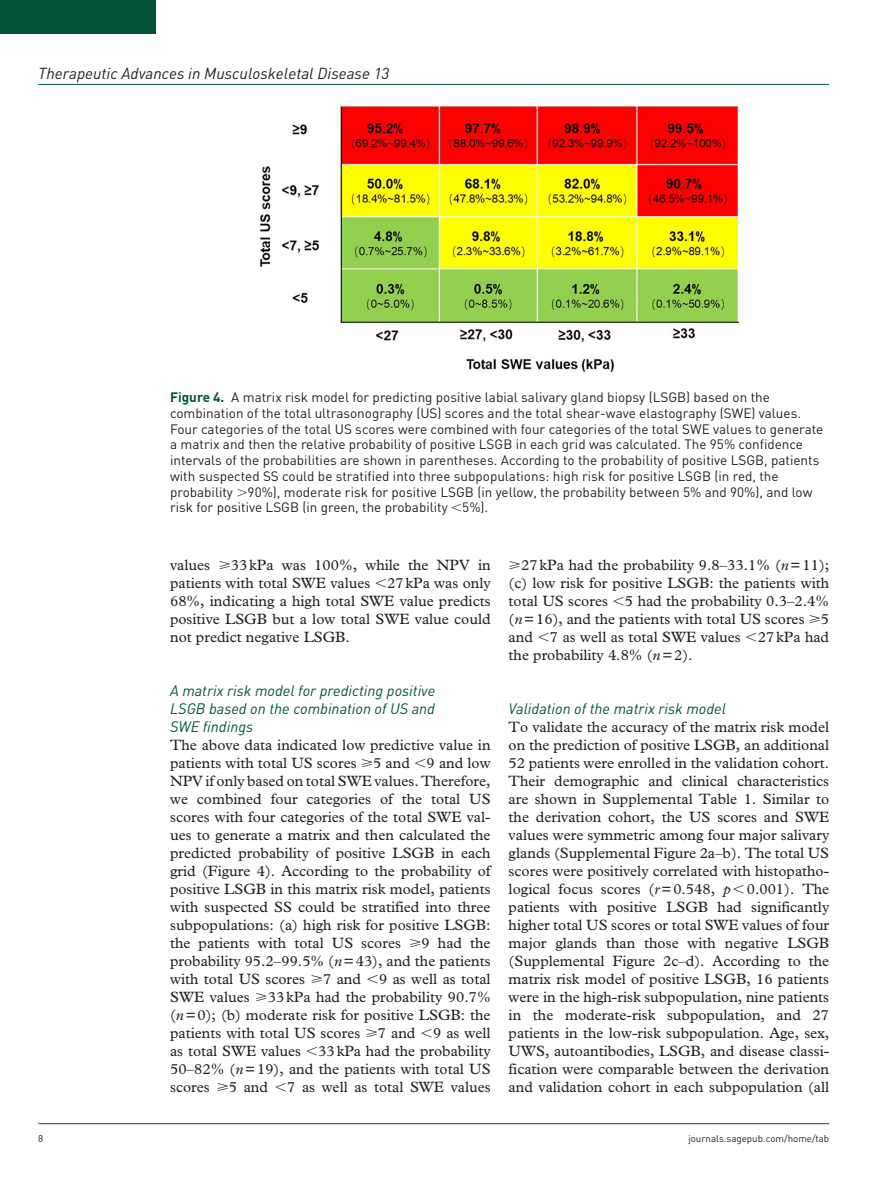
<style>
.page{position:relative;width:893px;height:1191px;background:#fff}
.page>*{position:absolute;margin:0;border:0;box-sizing:border-box;transform-origin:0 0}
.t1{font:italic 15.75px "DIN";color:#231f20}
.t2{font:15px/18px "Plantin Std";color:#231f20;text-align:justify}
.t3{font:italic 15px/18px "DIN";color:#015436;text-align:justify}
.t4{font:13.5px/15.8px "DIN";color:#231f20}
.t5{font:9.75px "DIN";color:#231f20}
.s1{font-weight:700;color:#015436}
.s2{font-style:italic}
</style>
<div class="page">
<hr style="left:38px;top:84px;width:791px;height:1px;background:#015436">
<hr style="left:38px;top:1123px;width:791px;height:1px;background:#015436">
<div style="left:0;top:0;width:155px;height:34px;background:#015436"></div>
<img style="left:260px;top:106px;width:480px;height:266px">
<p class="t1" style="left:38px;top:63px;width:353px">Therapeutic Advances in Musculoskeletal Disease 13</p>
<p class="t4" style="left:170px;top:389px;width:655px"><span class="s1">Figure 4.</span> A matrix risk model for predicting positive labial salivary gland biopsy (LSGB) based on the combination of the total ultrasonography (US) scores and the total shear-wave elastography (SWE) values.<br>Four categories of the total US scores were combined with four categories of the total SWE values to generate a matrix and then the relative probability of positive LSGB in each grid was calculated. The 95% confidence intervals of the probabilities are shown in parentheses. According to the probability of positive LSGB, patients with suspected SS could be stratified into three subpopulations: high risk for positive LSGB (in red, the probability 90%), moderate risk for positive LSGB (in yellow, the probability between 5% and 90%), and low risk for positive LSGB (in green, the probability 5%).</p>
<p class="t2" style="left:170px;top:556px;width:322px">values ⩾33kPa was 100%, while the NPV in patients with total SWE values 27kPa was only 68%, indicating a high total SWE value predicts positive LSGB but a low total SWE value could not predict negative LSGB.</p>
<p class="t3" style="left:170px;top:681px;width:267px">A matrix risk model for predicting positive LSGB based on the combination of US and SWE findings</p>
<p class="t2" style="left:170px;top:736px;width:322px">The above data indicated low predictive value in patients with total US scores ⩾5 and 9 and low NPV if only based on total SWE values. Therefore, we combined four categories of the total US scores with four categories of the total SWE val&shy;ues to generate a matrix and then calculated the predicted probability of positive LSGB in each grid (Figure 4). According to the probability of positive LSGB in this matrix risk model, patients with suspected SS could be stratified into three subpopulations: (a) high risk for positive LSGB: the patients with total US scores ⩾9 had the probability 95.2–99.5% (<span class="s2">n</span>=43), and the patients with total US scores ⩾7 and 9 as well as total SWE values ⩾33kPa had the probability 90.7% (<span class="s2">n</span>=0); (b) moderate risk for positive LSGB: the patients with total US scores ⩾7 and 9 as well as total SWE values 33kPa had the probability 50–82% (<span class="s2">n</span>=19), and the patients with total US scores ⩾5 and</p>
<p class="t2" style="left:287px;top:1078px;width:205px">7 as well as total SWE values</p>
<p class="t2" style="left:509px;top:556px;width:322px">⩾27kPa had the probability 9.8–33.1% (<span class="s2">n</span>=11); (c) low risk for positive LSGB: the patients with total US scores 5 had the probability 0.3–2.4% (<span class="s2">n</span>=16), and the patients with total US scores ⩾5 and 7 as well as total SWE values 27kPa had the probability 4.8% (<span class="s2">n</span>=2).</p>
<p class="t3" style="left:509px;top:699px;width:219px">Validation of the matrix risk model</p>
<p class="t2" style="left:509px;top:718px;width:322px">To validate the accuracy of the matrix risk model on the prediction of positive LSGB, an additional 52 patients were enrolled in the validation cohort.<br>Their demographic and clinical characteristics are shown in Supplemental Table 1. Similar to the derivation cohort, the US scores and SWE values were symmetric among four major salivary glands (Supplemental Figure 2a–b). The total US scores were positively correlated with histopatho&shy;logical focus scores (<span class="s2">r</span>=0.548, <span class="s2">p</span> 0.001). The patients with positive LSGB had significantly higher total US scores or total SWE values of four major glands than those with negative LSGB (Supplemental Figure 2c–d). According to the matrix risk model of positive LSGB, 16 patients were in the high-risk subpopulation, nine patients in the moderate-risk subpopulation, and 27 patients in the low-risk subpopulation. Age, sex, UWS, autoantibodies, LSGB, and disease classi&shy;fication were comparable between the derivation and validation cohort in each subpopulation (all</p>
<p class="t5" style="left:38px;top:1132px;width:7px">8</p>
<p class="t5" style="left:688px;top:1132px;width:142px">journals.sagepub.com/home/tab</p>
</div>
